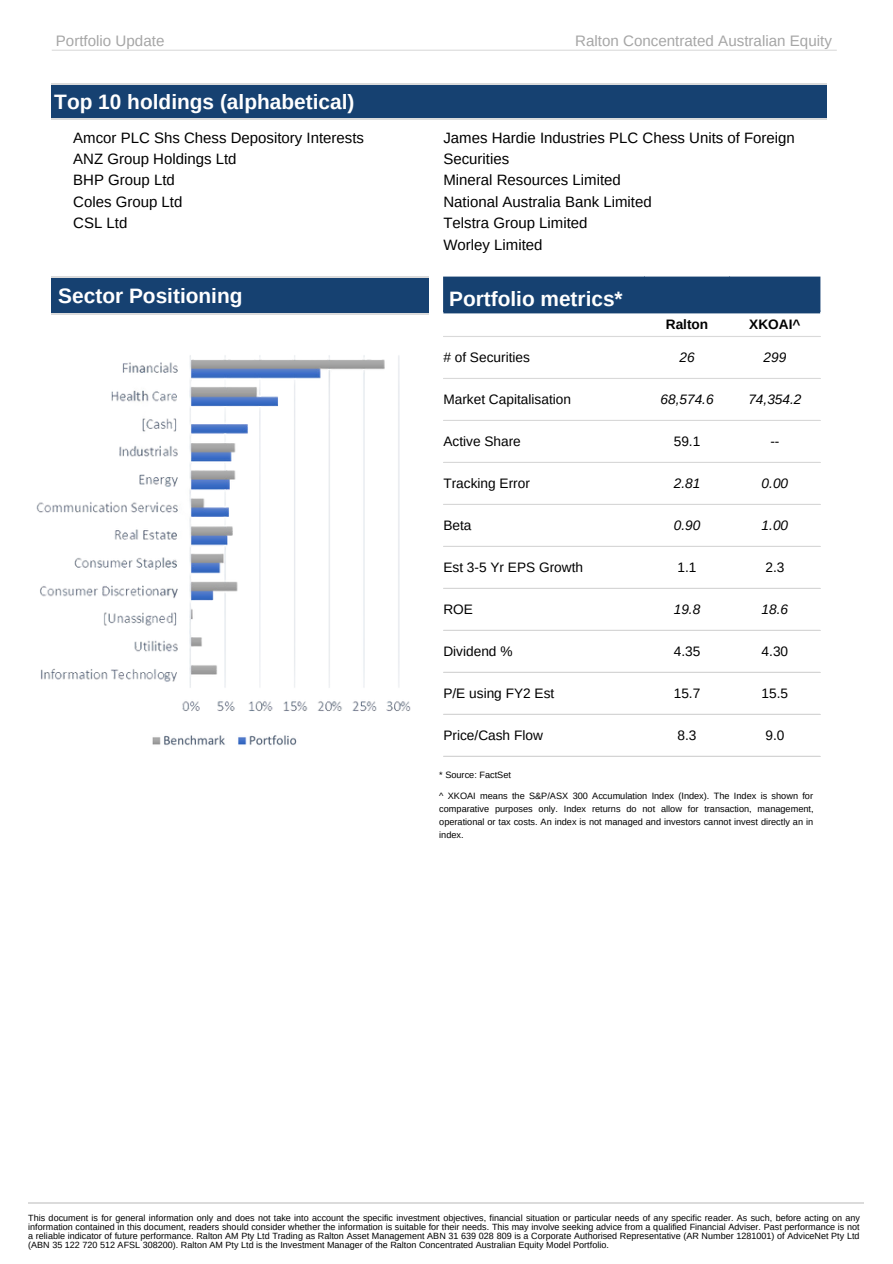
<style>
.page{position:relative;width:893px;height:1264px;background:#fff}
.page>*{position:absolute;margin:0;border:0;box-sizing:border-box;transform-origin:0 0}
.t1{font:700 20.85px "Arimo";color:#fff}
.t2{font:15.15px "Arimo";color:#a6a6a6}
.t3{font:15px/21.3px "Arimo";color:#000}
.t4{font:13.65px "Arimo";color:#000}
.t5{font:italic 13.65px "Arimo";color:#000}
.t6{font:700 13.65px "Arimo";color:#000}
.t7{font:9.15px/13px "Arimo";color:#000;text-align:justify}
.t8{font:9px/9px "Arimo";color:#000;text-align:justify}
</style>
<div class="page">
<hr style="left:52px;top:50px;width:784px;height:1px;background:#dbdbdb">
<div style="left:51px;top:277px;width:377px;height:37px;background:#164171"></div>
<hr style="left:51px;top:277px;width:377px;height:1px;background:#dbdbdb">
<hr style="left:51px;top:313px;width:377px;height:1px;background:#dbdbdb">
<div style="left:443px;top:277px;width:377px;height:33px;background:#164171"></div>
<hr style="left:443px;top:336px;width:377px;height:1px;background:#d9d9d9">
<hr style="left:443px;top:378px;width:377px;height:1px;background:#d9d9d9">
<hr style="left:443px;top:420px;width:377px;height:1px;background:#d9d9d9">
<hr style="left:443px;top:462px;width:377px;height:1px;background:#d9d9d9">
<hr style="left:443px;top:504px;width:377px;height:1px;background:#d9d9d9">
<hr style="left:443px;top:546px;width:377px;height:1px;background:#d9d9d9">
<hr style="left:443px;top:587px;width:377px;height:2px;background:#d9d9d9">
<hr style="left:443px;top:629px;width:377px;height:2px;background:#d9d9d9">
<hr style="left:443px;top:671px;width:377px;height:2px;background:#d9d9d9">
<hr style="left:443px;top:713px;width:377px;height:1px;background:#d9d9d9">
<hr style="left:443px;top:755px;width:377px;height:1px;background:#d9d9d9">
<hr style="left:443px;top:310px;width:377px;height:3px;background:#164171">
<hr style="left:28px;top:1202px;width:131px;height:1px;background:#dbdbdb">
<hr style="left:159px;top:1202px;width:705px;height:1px;background:#dbdbdb">
<div style="left:51px;top:83px;width:373px;height:37px;background:#164171"></div>
<hr style="left:51px;top:83px;width:373px;height:1px;background:#dbdbdb">
<hr style="left:51px;top:119px;width:373px;height:1px;background:#dbdbdb">
<div style="left:420px;top:83px;width:372px;height:37px;background:#164171"></div>
<hr style="left:420px;top:83px;width:372px;height:1px;background:#dbdbdb">
<hr style="left:420px;top:119px;width:372px;height:1px;background:#dbdbdb">
<div style="left:454px;top:83px;width:373px;height:37px;background:#164171"></div>
<hr style="left:454px;top:83px;width:373px;height:1px;background:#dbdbdb">
<hr style="left:454px;top:119px;width:373px;height:1px;background:#dbdbdb">
<img style="left:152px;top:735px;width:145px;height:10px">
<img style="left:36px;top:355px;width:375px;height:356px">
<p class="t2" style="left:56px;top:32px;width:110px">Portfolio Update</p>
<p class="t2" style="left:575px;top:32px;width:258px">Ralton Concentrated Australian Equity</p>
<p class="t1" style="left:54px;top:90px;width:301px">Top 10 holdings (alphabetical)</p>
<p class="t3" style="left:73px;top:127px;width:292px">Amcor PLC Shs Chess Depository Interests</p>
<p class="t3" style="left:73px;top:148px;width:165px">ANZ Group Holdings Ltd</p>
<p class="t3" style="left:73px;top:169px;width:103px">BHP Group Ltd</p>
<p class="t3" style="left:73px;top:191px;width:111px">Coles Group Ltd</p>
<p class="t3" style="left:73px;top:212px;width:56px">CSL Ltd</p>
<p class="t1" style="left:58px;top:284px;width:186px">Sector Positioning</p>
<p class="t3" style="left:443px;top:127px;width:353px">James Hardie Industries PLC Chess Units of Foreign<br>Securities</p>
<p class="t3" style="left:443px;top:169px;width:179px">Mineral Resources Limited</p>
<p class="t3" style="left:443px;top:191px;width:210px">National Australia Bank Limited</p>
<p class="t3" style="left:443px;top:212px;width:146px">Telstra Group Limited</p>
<p class="t3" style="left:443px;top:234px;width:101px">Worley Limited</p>
<p class="t1" style="left:449px;top:287px;width:175px">Portfolio metrics*</p>
<p class="t6" style="left:665px;top:317px;width:44px">Ralton</p>
<p class="t6" style="left:749px;top:317px;width:53px">XKOAI^</p>
<p class="t4" style="left:443px;top:349px;width:88px"># of Securities</p>
<p class="t5" style="left:679px;top:349px;width:17px">26</p>
<p class="t5" style="left:763px;top:349px;width:24px">299</p>
<p class="t4" style="left:443px;top:391px;width:129px">Market Capitalisation</p>
<p class="t5" style="left:660px;top:391px;width:55px">68,574.6</p>
<p class="t5" style="left:748px;top:391px;width:55px">74,354.2</p>
<p class="t4" style="left:443px;top:433px;width:79px">Active Share</p>
<p class="t4" style="left:673px;top:433px;width:28px">59.1</p>
<p class="t4" style="left:770px;top:433px;width:11px">--</p>
<p class="t4" style="left:443px;top:475px;width:88px">Tracking Error</p>
<p class="t5" style="left:673px;top:475px;width:28px">2.81</p>
<p class="t5" style="left:761px;top:475px;width:28px">0.00</p>
<p class="t4" style="left:443px;top:517px;width:30px">Beta</p>
<p class="t5" style="left:673px;top:517px;width:28px">0.90</p>
<p class="t5" style="left:761px;top:517px;width:28px">1.00</p>
<p class="t4" style="left:443px;top:559px;width:141px">Est 3-5 Yr EPS Growth</p>
<p class="t4" style="left:677px;top:559px;width:20px">1.1</p>
<p class="t4" style="left:765px;top:559px;width:20px">2.3</p>
<p class="t4" style="left:443px;top:601px;width:31px">ROE</p>
<p class="t5" style="left:673px;top:601px;width:28px">19.8</p>
<p class="t5" style="left:761px;top:601px;width:28px">18.6</p>
<p class="t4" style="left:443px;top:643px;width:71px">Dividend %</p>
<p class="t4" style="left:673px;top:643px;width:28px">4.35</p>
<p class="t4" style="left:761px;top:643px;width:28px">4.30</p>
<p class="t4" style="left:443px;top:685px;width:112px">P/E using FY2 Est</p>
<p class="t4" style="left:673px;top:685px;width:28px">15.7</p>
<p class="t4" style="left:761px;top:685px;width:28px">15.5</p>
<p class="t4" style="left:443px;top:727px;width:101px">Price/Cash Flow</p>
<p class="t4" style="left:677px;top:727px;width:20px">8.3</p>
<p class="t4" style="left:765px;top:727px;width:20px">9.0</p>
<p class="t7" style="left:439px;top:768px;width:73px">* Source: FactSet</p>
<p class="t7" style="left:439px;top:789px;width:376px">^ XKOAI means the S&amp;P/ASX 300 Accumulation Index (Index). The Index is shown for comparative purposes only. Index returns do not allow for transaction, management, operational or tax costs. An index is not managed and investors cannot invest directly an in index.</p>
<p class="t8" style="left:28px;top:1213px;width:833px">This document is for general information only and does not take into account the specific investment objectives, financial situation or particular needs of any specific reader. As such, before acting on any information contained in this document, readers should consider whether the information is suitable for their needs. This may involve seeking advice from a qualified Financial Adviser. Past performance is not a reliable indicator of future performance. Ralton AM Pty Ltd Trading as Ralton Asset Management ABN 31 639 028 809 is a Corporate Authorised Representative (AR Number 1281001) of AdviceNet Pty Ltd (ABN 35 122 720 512 AFSL 308200). Ralton AM Pty Ltd is the Investment Manager of the Ralton Concentrated Australian Equity Model Portfolio.</p>
</div>
